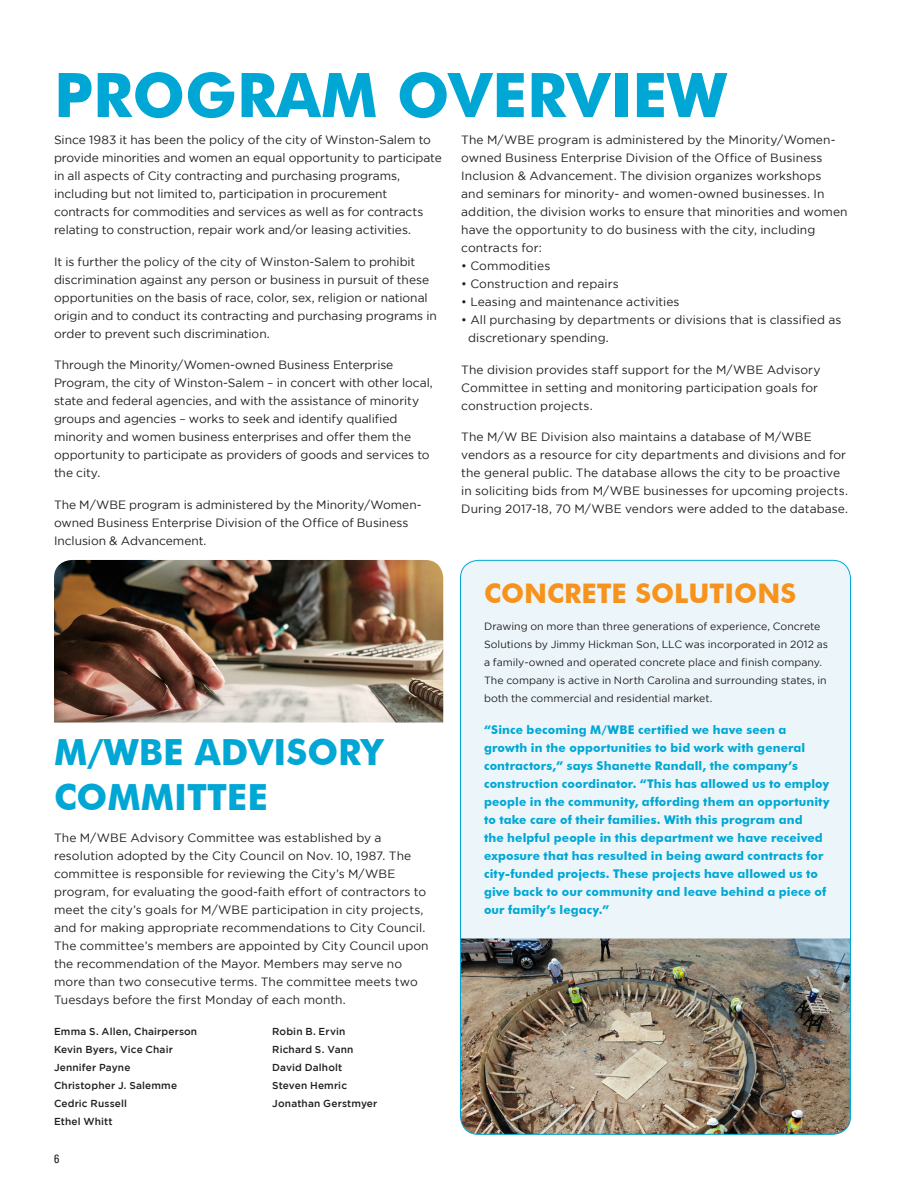
<style>
.page{position:relative;width:918px;height:1188px;background:#fff}
.page>*{position:absolute;margin:0;border:0;box-sizing:border-box;transform-origin:0 0}
.t1{font:700 61.5px "Futura BT";color:#00a7d5}
.t2{font:700 36px/45px "Futura BT";color:#00a7d5}
.WMain_Body{font:700 27px "Futura BT";color:#f7931d}
.WMain_Body-2{font:12px/18px "Gotham";color:#231f20}
.WMain_Body-3{font:700 12px/18px "Futura BT";letter-spacing:.01em;color:#00a7d5}
.t3{font:condensed 12px "Univers";color:#231f20}
.WMain_Body-4{font:10.5px/18px "Gotham";color:#231f20}
.WMain_Body-5{font:500 10.05px "Gotham";letter-spacing:.015em;color:#231f20}
</style>
<div class="page">
<div style="left:460px;top:560px;width:390px;height:574px;background:#ecf6fa;border-radius:18px"></div>
<img style="left:460px;top:939px;width:390px;height:195px">
<img style="left:54px;top:560px;width:389px;height:163px">
<p class="t1" style="left:54px;top:58px;width:674px">PROGRAM OVERVIEW</p>
<p class="WMain_Body-2" style="left:54px;top:131px;width:389px">Since 1983 it has been the policy of the city of Winston-Salem to provide minorities and women an equal opportunity to participate in all aspects of City contracting and purchasing programs, including but not limited to, participation in procurement contracts for commodities and services as well as for contracts relating to construction, repair work and/or leasing activities.</p>
<p class="WMain_Body-2" style="left:54px;top:252px;width:384px">It is further the policy of the city of Winston-Salem to prohibit discrimination against any person or business in pursuit of these opportunities on the basis of race, color, sex, religion or national origin and to conduct its contracting and purchasing programs in order to prevent such discrimination.</p>
<p class="WMain_Body-2" style="left:54px;top:356px;width:380px">Through the Minority/Women-owned Business Enterprise Program, the city of Winston-Salem – in concert with other local, state and federal agencies, and with the assistance of minority groups and agencies – works to seek and identify qualified minority and women business enterprises and offer them the opportunity to participate as providers of goods and services to the city.</p>
<p class="WMain_Body-2" style="left:54px;top:495px;width:369px">The M/WBE program is administered by the Minority/Women&shy;owned Business Enterprise Division of the Office of Business<br>Inclusion &amp; Advancement.</p>
<p class="t2" style="left:54px;top:729px;width:330px">M/WBE ADVISORY<br>COMMITTEE</p>
<p class="WMain_Body-2" style="left:54px;top:828px;width:376px">The M/WBE Advisory Committee was established by a resolution adopted by the City Council on Nov. 10, 1987. The committee is responsible for reviewing the City’s M/WBE program, for evaluating the good-faith effort of contractors to meet the city’s goals for M/WBE participation in city projects, and for making appropriate recommendations to City Council.<br>The committee’s members are appointed by City Council upon the recommendation of the Mayor. Members may serve no more than two consecutive terms. The committee meets two Tuesdays before the first Monday of each month.</p>
<p class="WMain_Body-5" style="left:54px;top:1026px;width:145px">Emma S. Allen, Chairperson</p>
<p class="WMain_Body-5" style="left:54px;top:1044px;width:120px">Kevin Byers, Vice Chair</p>
<p class="WMain_Body-5" style="left:54px;top:1062px;width:78px">Jennifer Payne</p>
<p class="WMain_Body-5" style="left:54px;top:1080px;width:125px">Christopher J. Salemme</p>
<p class="WMain_Body-5" style="left:54px;top:1098px;width:74px">Cedric Russell</p>
<p class="WMain_Body-5" style="left:54px;top:1116px;width:60px">Ethel Whitt</p>
<p class="t3" style="left:54px;top:1151px;width:7px">6</p>
<p class="WMain_Body-5" style="left:272px;top:1026px;width:75px">Robin B. Ervin</p>
<p class="WMain_Body-5" style="left:272px;top:1044px;width:83px">Richard S. Vann</p>
<p class="WMain_Body-5" style="left:272px;top:1062px;width:72px">David Dalholt</p>
<p class="WMain_Body-5" style="left:272px;top:1080px;width:76px">Steven Hemric</p>
<p class="WMain_Body-5" style="left:272px;top:1098px;width:107px">Jonathan Gerstmyer</p>
<p class="WMain_Body-2" style="left:461px;top:131px;width:388px">The M/WBE program is administered by the Minority/Women&shy;owned Business Enterprise Division of the Office of Business Inclusion &amp; Advancement. The division organizes workshops<br>and seminars for minority- and women-owned businesses. In addition, the division works to ensure that minorities and women have the opportunity to do business with the city, including contracts for:</p>
<p class="WMain_Body-2" style="left:461px;top:257px;width:91px">• Commodities</p>
<p class="WMain_Body-2" style="left:461px;top:275px;width:159px">• Construction and repairs</p>
<p class="WMain_Body-2" style="left:461px;top:293px;width:220px">• Leasing and maintenance activities</p>
<p class="WMain_Body-2" style="left:468px;top:311px;width:375px;text-indent:-7px">• All purchasing by departments or divisions that is classified as discretionary spending.</p>
<p class="WMain_Body-2" style="left:461px;top:360px;width:361px">The division provides staff support for the M/WBE Advisory<br>Committee in setting and monitoring participation goals for construction projects.</p>
<p class="WMain_Body-2" style="left:461px;top:428px;width:388px">The M/W BE Division also maintains a database of M/WBE vendors as a resource for city departments and divisions and for the general public. The database allows the city to be proactive in soliciting bids from M/WBE businesses for upcoming projects.<br>During 2017-18, 70 M/WBE vendors were added to the database.</p>
<p class="WMain_Body" style="left:484px;top:577px;width:313px">CONCRETE SOLUTIONS</p>
<p class="WMain_Body-4" style="left:484px;top:617px;width:345px">Drawing on more than three generations of experience, Concrete Solutions by Jimmy Hickman Son, LLC was incorporated in 2012 as a family-owned and operated concrete place and finish company.<br>The company is active in North Carolina and surrounding states, in both the commercial and residential market.</p>
<p class="WMain_Body-3" style="left:484px;top:720px;width:347px">“Since becoming M/WBE certified we have seen a growth in the opportunities to bid work with general contractors,” says Shanette Randall, the company’s construction coordinator. “This has allowed us to employ people in the community, affording them an opportunity to take care of their families. With this program and<br>the helpful people in this department we have received exposure that has resulted in being award contracts for city-funded projects. These projects have allowed us to give back to our community and leave behind a piece of our family’s legacy.”</p>
</div>
